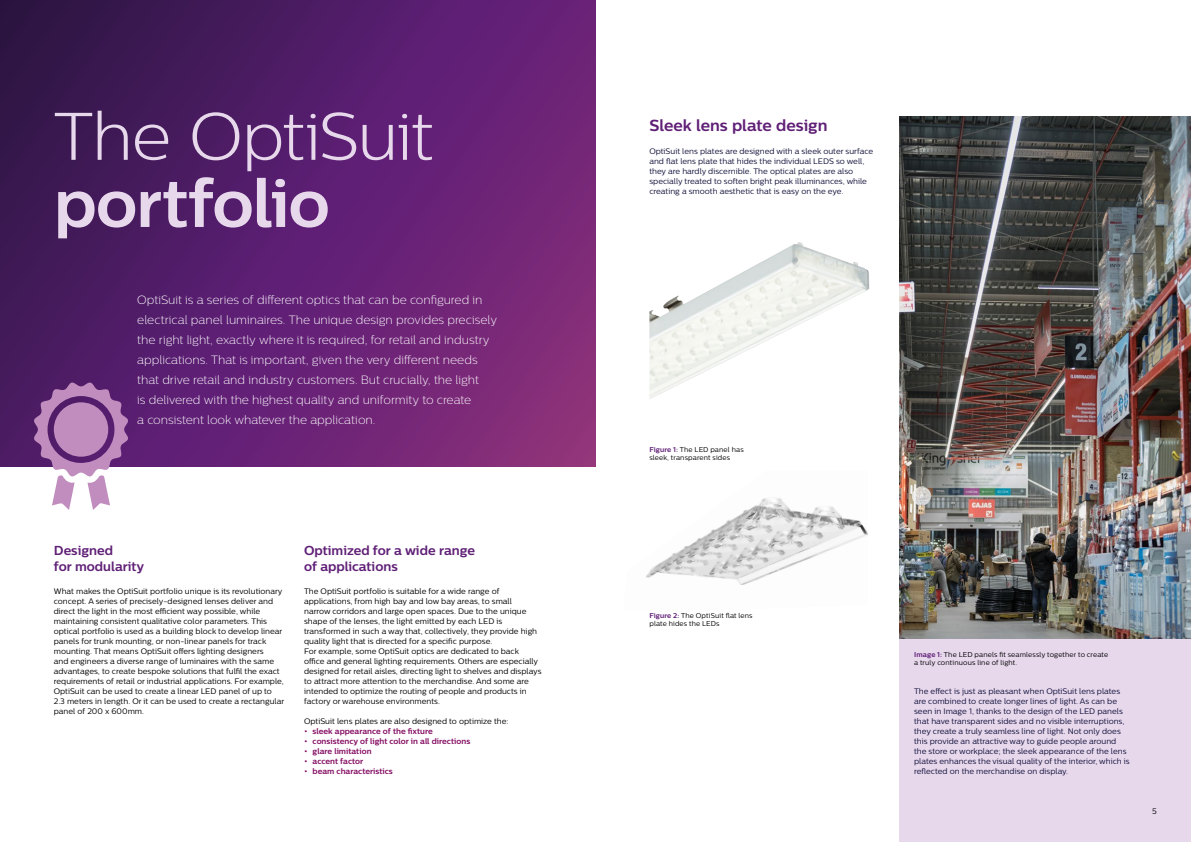
<style>
.page{position:relative;width:1191px;height:842px;background:#fff}
.page>*{position:absolute;margin:0;border:0;box-sizing:border-box;transform-origin:0 0}
.t1{font:300 67.1px "Centrale Sans";letter-spacing:-.025em;color:#e7d8ec}
.t2{font:700 67.1px "Centrale Sans";letter-spacing:-.015em;color:#e7d8ec}
.t3{font:700 16px "Centrale Sans";color:#5f1f76}
.t4{font:700 13px/15.6px "Centrale Sans";color:#5f1f76}
.t5{font:12px/20px "Centrale Sans X Light";letter-spacing:-.005em;color:#fff}
.t6{font:8px/10px "Centrale Sans";color:#000}
.t7{font:8px/10px "Centrale Sans";color:#0f0f39}
.t8{font:700 8px "Centrale Sans";color:#840d62}
.t9{font:7px/8px "Centrale Sans";letter-spacing:.02em;color:#000}
.s1{font-weight:700;color:#5f1f76}
</style>
<div class="page">
<svg style="left:0;top:0;width:595px;height:466px;background:#5c1f6b"></svg>
<div style="left:899px;top:117px;width:292px;height:725px;background:#e7d8ec"></div>
<img style="left:899px;top:117px;width:292px;height:521px">
<svg style="left:33px;top:382px;width:95px;height:128px"></svg>
<img style="left:649px;top:242px;width:220px;height:157px">
<img style="left:646px;top:498px;width:222px;height:87px">
<h1 class="t1" style="left:54px;top:98px;width:381px">The OptiSuit</h1>
<h1 class="t2" style="left:54px;top:163px;width:278px">portfolio</h1>
<p class="t5" style="left:137px;top:290px;width:361px">OptiSuit is a series of different optics that can be configured in electrical panel luminaires. The unique design provides precisely the right light, exactly where it is required, for retail and industry applications. That is important, given the very different needs that drive retail and industry customers. But crucially, the light<br>is delivered with the highest quality and uniformity to create<br>a consistent look whatever the application.</p>
<h3 class="t4" style="left:54px;top:542px;width:92px">Designed<br>for modularity</h3>
<p class="t6" style="left:54px;top:586px;width:232px">What makes the OptiSuit portfolio unique is its revolutionary concept. A series of precisely-designed lenses deliver and direct the light in the most efficient way possible, while maintaining consistent qualitative color parameters. This optical portfolio is used as a building block to develop linear panels for trunk mounting, or non-linear panels for track mounting. That means OptiSuit offers lighting designers<br>and engineers a diverse range of luminaires with the same advantages, to create bespoke solutions that fulfil the exact requirements of retail or industrial applications. For example, OptiSuit can be used to create a linear LED panel of up to 2.3 meters in length. Or it can be used to create a rectangular panel of 200 x 600mm.</p>
<h3 class="t4" style="left:304px;top:542px;width:172px">Optimized for a wide range of applications</h3>
<p class="t6" style="left:304px;top:586px;width:239px">The OptiSuit portfolio is suitable for a wide range of applications, from high bay and low bay areas, to small<br>narrow corridors and large open spaces. Due to the unique shape of the lenses, the light emitted by each LED is transformed in such a way that, collectively, they provide high quality light that is directed for a specific purpose.<br>For example, some OptiSuit optics are dedicated to back<br>office and general lighting requirements. Others are especially designed for retail aisles, directing light to shelves and displays to attract more attention to the merchandise. And some are intended to optimize the routing of people and products in factory or warehouse environments.</p>
<p class="t6" style="left:304px;top:716px;width:206px">OptiSuit lens plates are also designed to optimize the:</p>
<p class="t8" style="left:304px;top:726px;width:130px">• sleek appearance of the fixture</p>
<p class="t8" style="left:304px;top:736px;width:168px">• consistency of light color in all directions</p>
<p class="t8" style="left:304px;top:746px;width:69px">• glare limitation</p>
<p class="t8" style="left:304px;top:756px;width:61px">• accent factor</p>
<p class="t8" style="left:304px;top:766px;width:90px">• beam characteristics</p>
<h2 class="t3" style="left:649px;top:116px;width:180px">Sleek lens plate design</h2>
<p class="t7" style="left:649px;top:146px;width:225px">OptiSuit lens plates are designed with a sleek outer surface and flat lens plate that hides the individual LEDS so well, they are hardly discernible. The optical plates are also specially treated to soften bright peak illuminances, while creating a smooth aesthetic that is easy on the eye.</p>
<p class="t9" style="left:649px;top:446px;width:96px"><span class="s1">Figure 1:</span> The LED panel has sleek, transparent sides</p>
<p class="t9" style="left:649px;top:611px;width:105px"><span class="s1">Figure 2:</span> The OptiSuit flat lens plate hides the LEDs</p>
<p class="t9" style="left:914px;top:650px;width:196px"><span class="s1">Image 1:</span> The LED panels fit seamlessly together to create a truly continuous line of light.</p>
<p class="t7" style="left:914px;top:686px;width:217px">The effect is just as pleasant when OptiSuit lens plates are combined to create longer lines of light. As can be seen in Image 1, thanks to the design of the LED panels that have transparent sides and no visible interruptions, they create a truly seamless line of light. Not only does this provide an attractive way to guide people around the store or workplace; the sleek appearance of the lens plates enhances the visual quality of the interior, which is reflected on the merchandise on display.</p>
<p class="t6" style="left:1152px;top:806px;width:6px">5</p>
</div>
